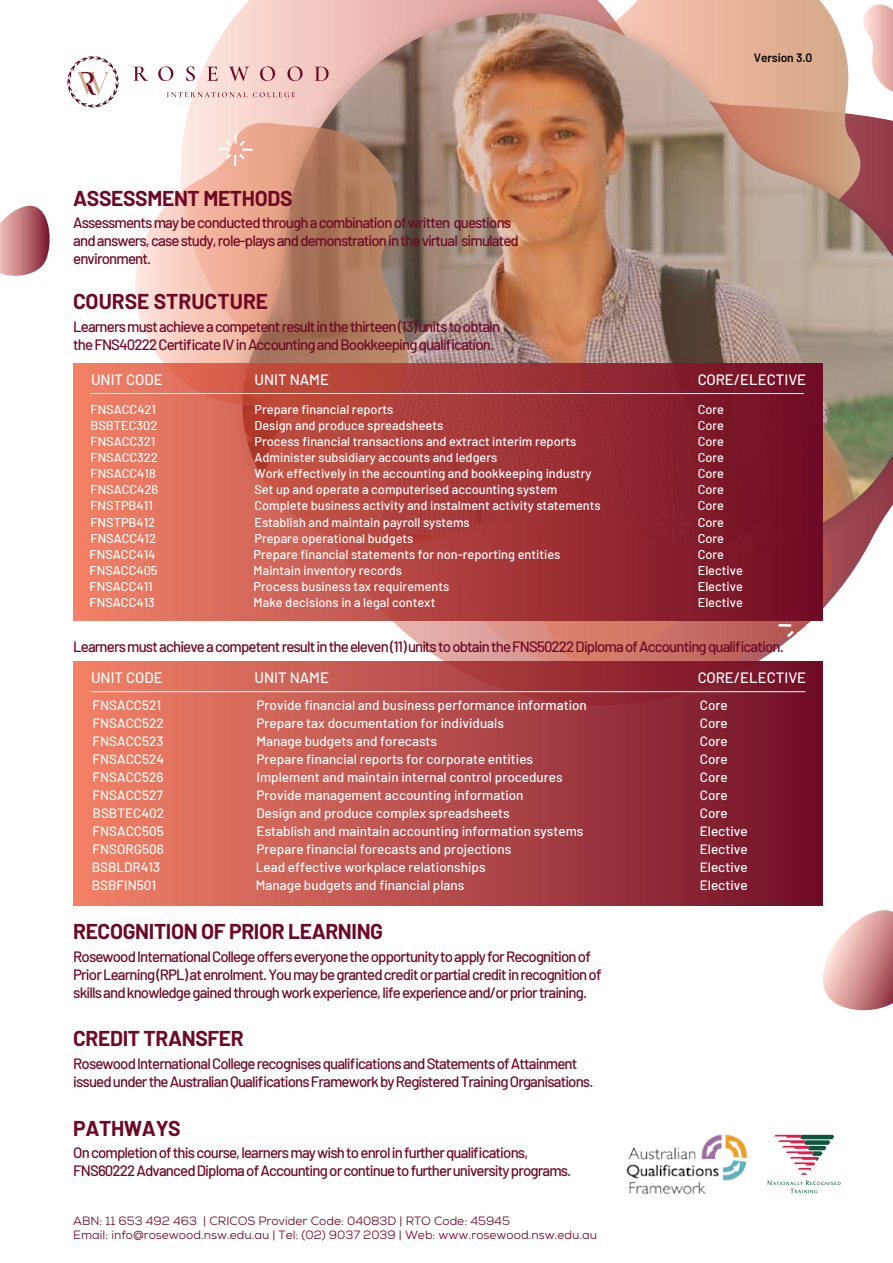
<style>
.page{position:relative;width:893px;height:1263px;background:#fff}
.page>*{position:absolute;margin:0;border:0;box-sizing:border-box;transform-origin:0 0}
.t1{font:700 21px "Barlow";letter-spacing:-.015em;color:#6e0925}
.t2{font:500 15px/18px "Barlow";letter-spacing:-.06em;color:#6e0925}
.t3{font:500 15px "Barlow";color:#fff}
.t4{font:500 13.5px "Barlow";color:#fff}
.t5{font:500 12.75px "Barlow";color:#fff}
.t6{font:12px/14.7px "Nexa";color:#6e0925}
.t7{font:600 12px "Barlow";letter-spacing:-.01em;color:#040503}
</style>
<div class="page">
<svg style="left:164px;top:40px;width:689px;height:621px"></svg>
<svg style="left:450px;top:621px;width:83px;height:40px;background:#dd9d97"></svg>
<svg style="left:135px;top:123px;width:84px;height:240px"></svg>
<img style="left:219px;top:0;width:664px;height:571px">
<img style="left:241px;top:13px;width:652px;height:536px">
<svg style="left:861px;top:5px;width:32px;height:87px"></svg>
<svg style="left:0;top:206px;width:50px;height:70px;background:#c6888c"></svg>
<svg style="left:219px;top:133px;width:34px;height:33px"></svg>
<svg style="left:533px;top:395px;width:299px;height:266px;background:#cd8176"></svg>
<div style="left:851px;top:645px;width:10px;height:10px;background:#fff;border-radius:50%"></div>
<svg style="left:778px;top:621px;width:41px;height:24px"></svg>
<svg style="left:823px;top:910px;width:70px;height:101px"></svg>
<svg style="left:73px;top:363px;width:750px;height:258px;background:#ae4240"></svg>
<hr style="left:90px;top:393px;width:714px;height:1px;background:#fff">
<img style="left:626px;top:1134px;width:122px;height:61px">
<svg style="left:767px;top:1135px;width:73px;height:58px"></svg>
<div style="left:73px;top:661px;width:750px;height:245px;background:linear-gradient(to right,#f5856a,#710f28)"></div>
<hr style="left:92px;top:691px;width:713px;height:1px;background:#fff">
<svg style="left:133px;top:67px;width:15px;height:14px"></svg>
<svg style="left:158px;top:66px;width:15px;height:15px"></svg>
<svg style="left:186px;top:66px;width:9px;height:15px"></svg>
<svg style="left:207px;top:67px;width:11px;height:14px"></svg>
<svg style="left:229px;top:67px;width:21px;height:14px"></svg>
<svg style="left:260px;top:66px;width:15px;height:15px"></svg>
<svg style="left:287px;top:66px;width:16px;height:15px"></svg>
<svg style="left:315px;top:67px;width:14px;height:14px"></svg>
<svg style="left:167px;top:92px;width:80px;height:5px"></svg>
<svg style="left:253px;top:92px;width:42px;height:5px"></svg>
<svg style="left:67px;top:56px;width:52px;height:51px"></svg>
<h1 class="t1" style="left:73px;top:183px;width:221px">ASSESSMENT METHODS</h1>
<p class="t2" style="left:73px;top:213px;width:447px">Assessments may be conducted through a combination of written questions and answers,case study,role-plays and demonstrationinthe virtual simulated environment.</p>
<h1 class="t1" style="left:73px;top:286px;width:196px">COURSE STRUCTURE</h1>
<p class="t2" style="left:73px;top:316px;width:429px">Learners must achieve a competentresultinthe thirteen(13)units to obtain the FNS40222 Certificate IV inAccounting and Bookkeeping qualification.</p>
<p class="t7" style="left:754px;top:49px;width:60px">Version 3.0</p>
<p class="t3" style="left:91px;top:369px;width:73px">UNIT CODE</p>
<p class="t3" style="left:255px;top:369px;width:76px">UNIT NAME</p>
<p class="t3" style="left:698px;top:369px;width:110px">CORE/ELECTIVE</p>
<p class="t5" style="left:91px;top:400px;width:67px">FNSACC421</p>
<p class="t5" style="left:255px;top:400px;width:140px">Prepare financial reports</p>
<p class="t5" style="left:698px;top:400px;width:28px">Core</p>
<p class="t5" style="left:91px;top:416px;width:68px">BSBTEC302</p>
<p class="t5" style="left:255px;top:416px;width:190px">Design and produce spreadsheets</p>
<p class="t5" style="left:698px;top:416px;width:28px">Core</p>
<p class="t5" style="left:91px;top:432px;width:66px">FNSACC321</p>
<p class="t5" style="left:255px;top:432px;width:323px">Process financial transactions and extract interim reports</p>
<p class="t5" style="left:698px;top:432px;width:28px">Core</p>
<p class="t5" style="left:90px;top:448px;width:69px">FNSACC322</p>
<p class="t5" style="left:254px;top:448px;width:244px">Administer subsidiary accounts and ledgers</p>
<p class="t5" style="left:698px;top:448px;width:28px">Core</p>
<p class="t5" style="left:90px;top:464px;width:67px">FNSACC418</p>
<p class="t5" style="left:254px;top:464px;width:338px">Work effectively in the accounting and bookkeeping industry</p>
<p class="t5" style="left:698px;top:464px;width:28px">Core</p>
<p class="t5" style="left:90px;top:480px;width:69px">FNSACC426</p>
<p class="t5" style="left:254px;top:480px;width:304px">Set up and operate a computerised accounting system</p>
<p class="t5" style="left:698px;top:480px;width:28px">Core</p>
<p class="t5" style="left:90px;top:529px;width:67px">FNSACC412</p>
<p class="t5" style="left:254px;top:529px;width:161px">Prepare operational budgets</p>
<p class="t5" style="left:698px;top:529px;width:28px">Core</p>
<p class="t5" style="left:90px;top:545px;width:67px">FNSACC414</p>
<p class="t5" style="left:254px;top:545px;width:308px">Prepare financial statements for non-reporting entities</p>
<p class="t5" style="left:698px;top:545px;width:28px">Core</p>
<p class="t5" style="left:90px;top:577px;width:65px">FNSACC411</p>
<p class="t5" style="left:254px;top:577px;width:197px">Process business tax requirements</p>
<p class="t5" style="left:698px;top:577px;width:47px">Elective</p>
<p class="t5" style="left:90px;top:593px;width:67px">FNSACC413</p>
<p class="t5" style="left:254px;top:593px;width:183px">Make decisions in a legal context</p>
<p class="t5" style="left:698px;top:593px;width:47px">Elective</p>
<p class="t5" style="left:90px;top:497px;width:64px">FNSTPB411</p>
<p class="t5" style="left:254px;top:497px;width:348px">Complete business activity and instalment activity statements</p>
<p class="t5" style="left:698px;top:497px;width:28px">Core</p>
<p class="t5" style="left:90px;top:513px;width:66px">FNSTPB412</p>
<p class="t5" style="left:254px;top:513px;width:217px">Establish and maintain payroll systems</p>
<p class="t5" style="left:698px;top:513px;width:28px">Core</p>
<p class="t5" style="left:90px;top:561px;width:69px">FNSACC405</p>
<p class="t5" style="left:254px;top:561px;width:150px">Maintain inventory records</p>
<p class="t5" style="left:698px;top:561px;width:47px">Elective</p>
<p class="t2" style="left:73px;top:636px;width:712px">Learners must achieve a competentresultinthe eleven(11) units to obtainthe FNS50222 Diploma ofAccounting qualification.</p>
<p class="t3" style="left:91px;top:667px;width:73px">UNIT CODE</p>
<p class="t3" style="left:255px;top:667px;width:76px">UNIT NAME</p>
<p class="t3" style="left:698px;top:667px;width:110px">CORE/ELECTIVE</p>
<p class="t4" style="left:93px;top:696px;width:70px">FNSACC521</p>
<p class="t4" style="left:257px;top:696px;width:332px">Provide financial and business performance information</p>
<p class="t4" style="left:700px;top:696px;width:29px">Core</p>
<p class="t4" style="left:93px;top:714px;width:73px">FNSACC522</p>
<p class="t4" style="left:257px;top:714px;width:249px">Prepare tax documentation for individuals</p>
<p class="t4" style="left:700px;top:714px;width:29px">Core</p>
<p class="t4" style="left:93px;top:732px;width:73px">FNSACC523</p>
<p class="t4" style="left:257px;top:732px;width:182px">Manage budgets and forecasts</p>
<p class="t4" style="left:700px;top:732px;width:29px">Core</p>
<p class="t4" style="left:93px;top:750px;width:73px">FNSACC524</p>
<p class="t4" style="left:257px;top:750px;width:278px">Prepare financial reports for corporate entities</p>
<p class="t4" style="left:700px;top:750px;width:29px">Core</p>
<p class="t4" style="left:93px;top:768px;width:73px">FNSACC526</p>
<p class="t4" style="left:257px;top:768px;width:308px">Implement and maintain internal control procedures</p>
<p class="t4" style="left:700px;top:768px;width:29px">Core</p>
<p class="t4" style="left:93px;top:786px;width:72px">FNSACC527</p>
<p class="t4" style="left:257px;top:786px;width:268px">Provide management accounting information</p>
<p class="t4" style="left:700px;top:786px;width:29px">Core</p>
<p class="t4" style="left:93px;top:804px;width:73px">BSBTEC402</p>
<p class="t4" style="left:257px;top:804px;width:255px">Design and produce complex spreadsheets</p>
<p class="t4" style="left:700px;top:804px;width:29px">Core</p>
<p class="t4" style="left:93px;top:822px;width:73px">FNSACC505</p>
<p class="t4" style="left:257px;top:822px;width:328px">Establish and maintain accounting information systems</p>
<p class="t4" style="left:700px;top:822px;width:49px">Elective</p>
<p class="t4" style="left:93px;top:840px;width:73px">FNSORG506</p>
<p class="t4" style="left:257px;top:840px;width:256px">Prepare financial forecasts and projections</p>
<p class="t4" style="left:700px;top:840px;width:49px">Elective</p>
<p class="t4" style="left:92px;top:858px;width:70px">BSBLDR413</p>
<p class="t4" style="left:256px;top:858px;width:231px">Lead effective workplace relationships</p>
<p class="t4" style="left:700px;top:858px;width:49px">Elective</p>
<p class="t4" style="left:92px;top:876px;width:66px">BSBFIN501</p>
<p class="t4" style="left:256px;top:876px;width:210px">Manage budgets and financial plans</p>
<p class="t4" style="left:700px;top:876px;width:49px">Elective</p>
<h1 class="t1" style="left:73px;top:916px;width:311px">RECOGNITION OF PRIOR LEARNING</h1>
<p class="t2" style="left:73px;top:946px;width:530px">Rosewood International College offers everyone the opportunityto apply forRecognition of<br>PriorLearning (RPL) at enrolment. You may be granted credit or partialcreditinrecognition of skills and knowledge gained through work experience,life experience and/or priortraining.</p>
<h1 class="t1" style="left:73px;top:1023px;width:172px">CREDIT TRANSFER</h1>
<p class="t2" style="left:73px;top:1053px;width:522px">Rosewood International College recognises qualifications and Statements ofAttainment issued underthe AustralianQualifications Framework by Registered Training Organisations.</p>
<h1 class="t1" style="left:73px;top:1112px;width:109px">PATHWAYS</h1>
<p class="t2" style="left:73px;top:1142px;width:500px">Oncompletion ofthis course,learners may wishto enrolinfurther qualifications,<br>FNS60222Advanced Diploma ofAccounting orcontinue to furtheruniversity programs.</p>
<p class="t6" style="left:73px;top:1213px;width:525px">ABN: 11 653 492 463 | CRICOS Provider Code: 04083D | RTO Code: 45945<br>Email: info@rosewood.nsw.edu.au | Tel: (02) 9037 2039 | Web: www.rosewood.nsw.edu.au</p>
</div>
